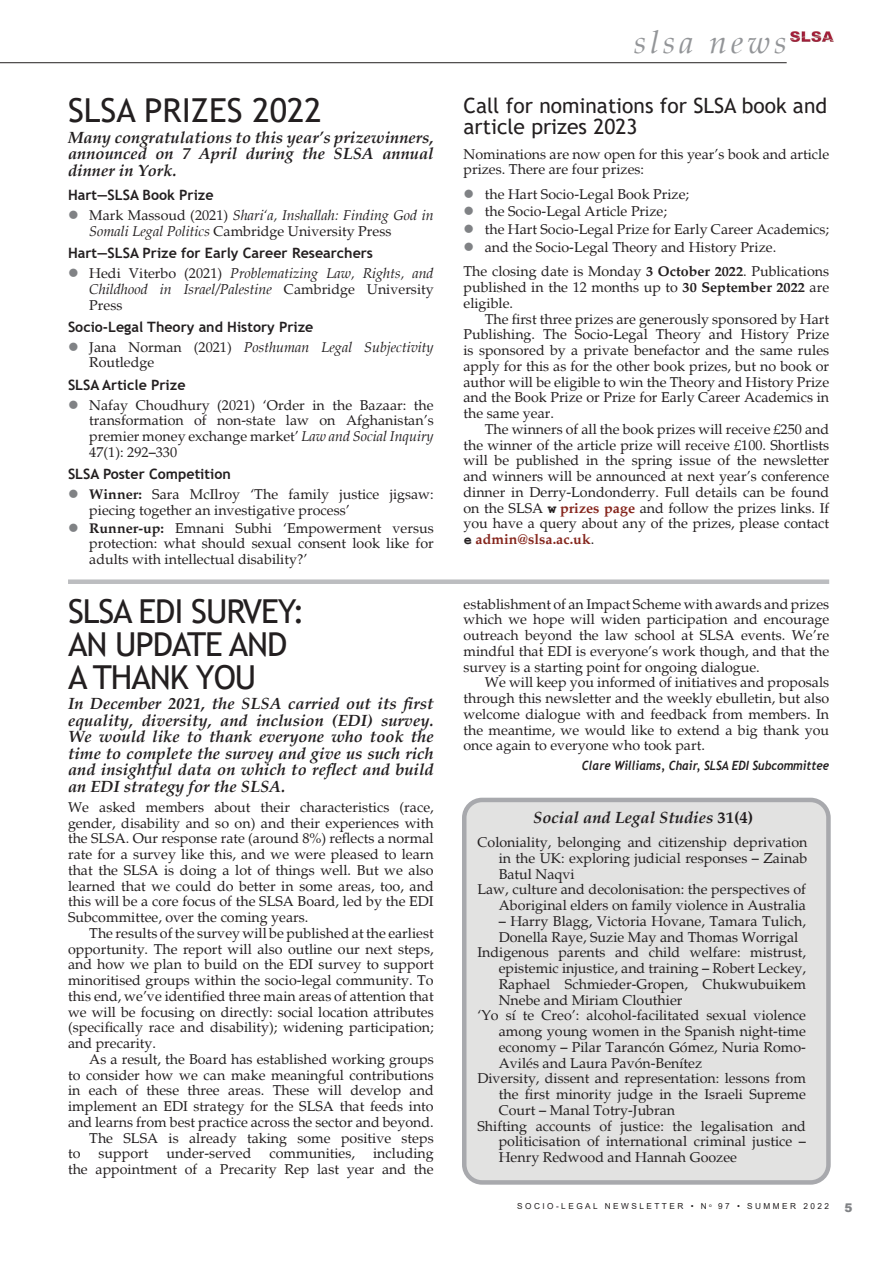
<style>
.page{position:relative;width:893px;height:1263px;background:#fff}
.page>*{position:absolute;margin:0;border:0;box-sizing:border-box;transform-origin:0 0}
.SLN_head_A{font:33px/33px "Trebuchet MS";letter-spacing:-.035em;color:#231f20}
.SLN_head_A-2{font:33px "Trebuchet MS";color:#231f20}
.t1{font:italic 31.5px "Palatino";letter-spacing:.13em;color:#939598}
.SLN_subhead_1{font:21px/21px "Trebuchet MS";color:#231f20}
.Intro{font:italic 700 16.5px/16.5px "Palatino";color:#231f20;text-align:justify}
.SLN_subhead_1-2{font:italic 700 16.5px "Palatino";color:#231f20}
.SLN_para_2{font:14.25px/15.8px "Palatino";color:#231f20;text-align:justify}
.SLN_para_1{font:14.25px/15.8px "Palatino";color:#231f20;text-align:justify}
.SLN_bullets{font:14.25px/15.8px "Palatino";color:#231f20;text-align:justify}
.SLN_bullets-2{font:italic 14.25px/15.8px "Palatino";color:#231f20}
.SLN_subhead_3{font:700 14.25px "Trebuchet MS";color:#231f20}
.Text_biog{font:italic 700 12.75px "Trebuchet";color:#231f20;scale:.9 1}
.t2{font:900 12px "Arial";color:#808285}
.t3{font:8.25px "Arial";letter-spacing:.3em;color:#231f20}
.s1{color:#808285}
.s2{font-style:normal}
.s3{font-style:italic}
.s4{font-weight:700}
.s5{font-family:"Courier HP";font-weight:700}
.s6{font-weight:700;color:#85251c}
</style>
<div class="page">
<img style="left:791px;top:31px;width:42px;height:10px">
<hr style="left:0;top:62px;width:787px;height:1px;background:#231f20">
<div style="left:464px;top:800px;width:364px;height:382px;background:#e2e2e1;border-radius:18px"></div>
<div style="left:462px;top:798px;width:369px;height:387px;border:4px solid #a8a9ad;border-radius:18px"></div>
<div style="left:68px;top:579px;width:761px;height:5px;background:#bcbdc0"></div>
<p class="SLN_head_A-2" style="left:68px;top:90px;width:255px">SLSA PRIZES 2022</p>
<p class="Intro" style="left:68px;top:129px;width:367px">Many congratulations to this year’s prizewinners, announced on 7 April during the SLSA annual dinner in York.</p>
<p class="SLN_subhead_3" style="left:68px;top:186px;width:147px">Hart—SLSA Book Prize</p>
<p class="SLN_bullets-2" style="left:89px;top:208px;width:346px;text-indent:-21px"><span class="s1">●</span> <span class="s2">Mark Massoud (2021)</span> Shari‘a, Inshallah: Finding God in<br>Somali Legal Politics <span class="s2">Cambridge University Press</span></p>
<p class="SLN_subhead_3" style="left:68px;top:244px;width:307px">Hart—SLSA Prize for Early Career Researchers</p>
<p class="SLN_bullets-2" style="left:89px;top:265px;width:346px;text-align:justify;text-indent:-21px"><span class="s1">●</span> <span class="s2">Hedi Viterbo (2021)</span> Problematizing Law, Rights, and Childhood in Israel/Palestine <span class="s2">Cambridge University Press</span></p>
<p class="SLN_subhead_3" style="left:68px;top:318px;width:247px">Socio-Legal Theory and History Prize</p>
<p class="SLN_bullets-2" style="left:89px;top:339px;width:346px;text-indent:-21px"><span class="s1">●</span> <span class="s2">Jana Norman (2021)</span> Posthuman Legal Subjectivity<br><span class="s2">Routledge</span></p>
<p class="SLN_subhead_3" style="left:68px;top:376px;width:119px">SLSA Article Prize</p>
<p class="SLN_bullets" style="left:89px;top:397px;width:346px;text-indent:-21px"><span class="s1">●</span> Nafay Choudhury (2021) ‘Order in the Bazaar: the transformation of non-state law on Afghanistan’s premier money exchange market’ <span class="s3">Law and Social Inquiry </span>47(1): 292–330</p>
<p class="SLN_subhead_3" style="left:68px;top:465px;width:164px">SLSA Poster Competition</p>
<p class="SLN_bullets" style="left:89px;top:487px;width:346px;text-indent:-21px"><span class="s1">●</span> <span class="s4">Winner:</span> Sara McIlroy ‘The family justice jigsaw: piecing together an investigative process’</p>
<p class="SLN_bullets" style="left:89px;top:520px;width:346px;text-indent:-21px"><span class="s1">●</span> <span class="s4">Runner-up:</span> Emnani Subhi ‘Empowerment versus protection: what should sexual consent look like for adults with intellectual disability?’</p>
<p class="SLN_head_A" style="left:68px;top:594px;width:238px">SLSA EDI SURVEY:<br>AN UPDATE AND<br>A THANK YOU</p>
<p class="Intro" style="left:68px;top:696px;width:367px">In December 2021, the SLSA carried out its first equality, diversity, and inclusion (EDI) survey.<br>We would like to thank everyone who took the time to complete the survey and give us such rich and insightful data on which to reflect and build an EDI strategy for the SLSA.</p>
<p class="SLN_para_1" style="left:68px;top:799px;width:367px">We asked members about their characteristics (race, gender, disability and so on) and their experiences with the SLSA. Our response rate (around 8%) reflects a normal rate for a survey like this, and we were pleased to learn that the SLSA is doing a lot of things well. But we also learned that we could do better in some areas, too, and this will be a core focus of the SLSA Board, led by the EDI Subcommittee, over the coming years.</p>
<p class="SLN_para_2" style="left:68px;top:925px;width:367px;text-indent:21px">The results of the survey will be published at the earliest opportunity. The report will also outline our next steps, and how we plan to build on the EDI survey to support minoritised groups within the socio-legal community. To this end, we’ve identified three main areas of attention that we will be focusing on directly: social location attributes (specifically race and disability); widening participation; and precarity.</p>
<p class="SLN_para_2" style="left:68px;top:1051px;width:367px;text-indent:21px">As a result, the Board has established working groups to consider how we can make meaningful contributions in each of these three areas. These will develop and implement an EDI strategy for the SLSA that feeds into and learns from best practice across the sector and beyond.</p>
<p class="SLN_para_2" style="left:89px;top:1130px;width:346px">The SLSA is already taking some positive steps</p>
<p class="SLN_para_2" style="left:68px;top:1146px;width:14px">to</p>
<p class="SLN_para_2" style="left:99px;top:1146px;width:51px">support</p>
<p class="SLN_para_2" style="left:167px;top:1146px;width:86px">under-served</p>
<p class="SLN_para_2" style="left:269px;top:1146px;width:87px">communities,</p>
<p class="SLN_para_2" style="left:68px;top:1146px;width:367px;text-align:right">including<br>the appointment of a Precarity Rep last year and the</p>
<p class="t1" style="left:634px;top:23px;width:154px">slsa news</p>
<p class="SLN_subhead_1" style="left:463px;top:95px;width:365px">Call for nominations for SLSA book and article prizes 2023</p>
<p class="SLN_para_1" style="left:463px;top:146px;width:367px">Nominations are now open for this year’s book and article prizes. There are four prizes:</p>
<p class="SLN_bullets" style="left:463px;top:186px;width:227px"><span class="s1">●</span> the Hart Socio-Legal Book Prize;</p>
<p class="SLN_bullets" style="left:463px;top:204px;width:205px"><span class="s1">●</span> the Socio-Legal Article Prize;</p>
<p class="SLN_bullets" style="left:463px;top:222px;width:367px"><span class="s1">●</span> the Hart Socio-Legal Prize for Early Career Academics;</p>
<p class="SLN_bullets" style="left:463px;top:240px;width:314px"><span class="s1">●</span> and the Socio-Legal Theory and History Prize.</p>
<p class="SLN_para_1" style="left:463px;top:264px;width:367px">The closing date is Monday <span class="s4">3 October 2022</span>. Publications published in the 12 months up to <span class="s4">30 September 2022</span> are eligible.</p>
<p class="SLN_para_2" style="left:463px;top:311px;width:367px;text-indent:21px">The first three prizes are generously sponsored by Hart Publishing. The Socio-Legal Theory and History Prize is sponsored by a private benefactor and the same rules apply for this as for the other book prizes, but no book or author will be eligible to win the Theory and History Prize and the Book Prize or Prize for Early Career Academics in the same year.</p>
<p class="SLN_para_2" style="left:463px;top:422px;width:367px;text-indent:21px">The winners of all the book prizes will receive £250 and the winner of the article prize will receive £100. Shortlists will be published in the spring issue of the newsletter and winners will be announced at next year’s conference dinner in Derry-Londonderry. Full details can be found on the SLSA <span class="s5">w</span> <span class="s6">prizes page</span> and follow the prizes links. If you have a query about any of the prizes, please contact <span class="s5">e</span> <span class="s6">admin@slsa.ac.uk</span>.</p>
<p class="SLN_para_2" style="left:463px;top:596px;width:367px">establishment of an Impact Scheme with awards and prizes which we hope will widen participation and encourage outreach beyond the law school at SLSA events. We’re mindful that EDI is everyone’s work though, and that the survey is a starting point for ongoing dialogue.</p>
<p class="SLN_para_2" style="left:463px;top:675px;width:367px;text-indent:21px">We will keep you informed of initiatives and proposals through this newsletter and the weekly ebulletin, but also welcome dialogue with and feedback from members. In the meantime, we would like to extend a big thank you once again to everyone who took part.</p>
<p class="Text_biog" style="left:582px;top:758px;width:276px">Clare Williams, Chair, SLSA EDI Subcommittee</p>
<p class="SLN_subhead_1-2" style="left:533px;top:808px;width:222px">Social and Legal Studies <span class="s2">31(4)</span></p>
<p class="SLN_para_1" style="left:499px;top:835px;width:310px;text-indent:-21px">Coloniality, belonging and citizenship deprivation in the UK: exploring judicial responses – Zainab Batul Naqvi</p>
<p class="SLN_para_1" style="left:477px;top:882px;width:330px;text-align:right">Law, culture and decolonisation: the perspectives of<br>Aboriginal elders on family violence in Australia</p>
<p class="SLN_para_1" style="left:499px;top:913px;width:309px">– Harry Blagg, Victoria Hovane, Tamara Tulich,<br>Donella Raye, Suzie May and Thomas Worrigal</p>
<p class="SLN_para_1" style="left:499px;top:945px;width:309px;text-indent:-21px">Indigenous parents and child welfare: mistrust, epistemic injustice, and training – Robert Leckey, Raphael Schmieder-Gropen, Chukwubuikem Nnebe and Miriam Clouthier</p>
<p class="SLN_para_1" style="left:499px;top:1008px;width:309px;text-indent:-21px">‘Yo sí te Creo’: alcohol-facilitated sexual violence among young women in the Spanish night-time economy – Pilar Tarancón Gómez, Nuria Romo-Avilés and Laura Pavón-Benítez</p>
<p class="SLN_para_1" style="left:499px;top:1071px;width:309px;text-indent:-21px">Diversity, dissent and representation: lessons from the first minority judge in the Israeli Supreme Court – Manal Totry-Jubran</p>
<p class="SLN_para_1" style="left:499px;top:1118px;width:309px;text-indent:-21px">Shifting accounts of justice: the legalisation and politicisation of international criminal justice – Henry Redwood and Hannah Goozee</p>
<p class="t3" style="left:517px;top:1201px;width:314px">SOCIO-LEGAL NEWSLETTER • N <sup>o</sup> 97 • SUMMER 2022</p>
<p class="t2" style="left:844px;top:1199px;width:10px">5</p>
</div>
